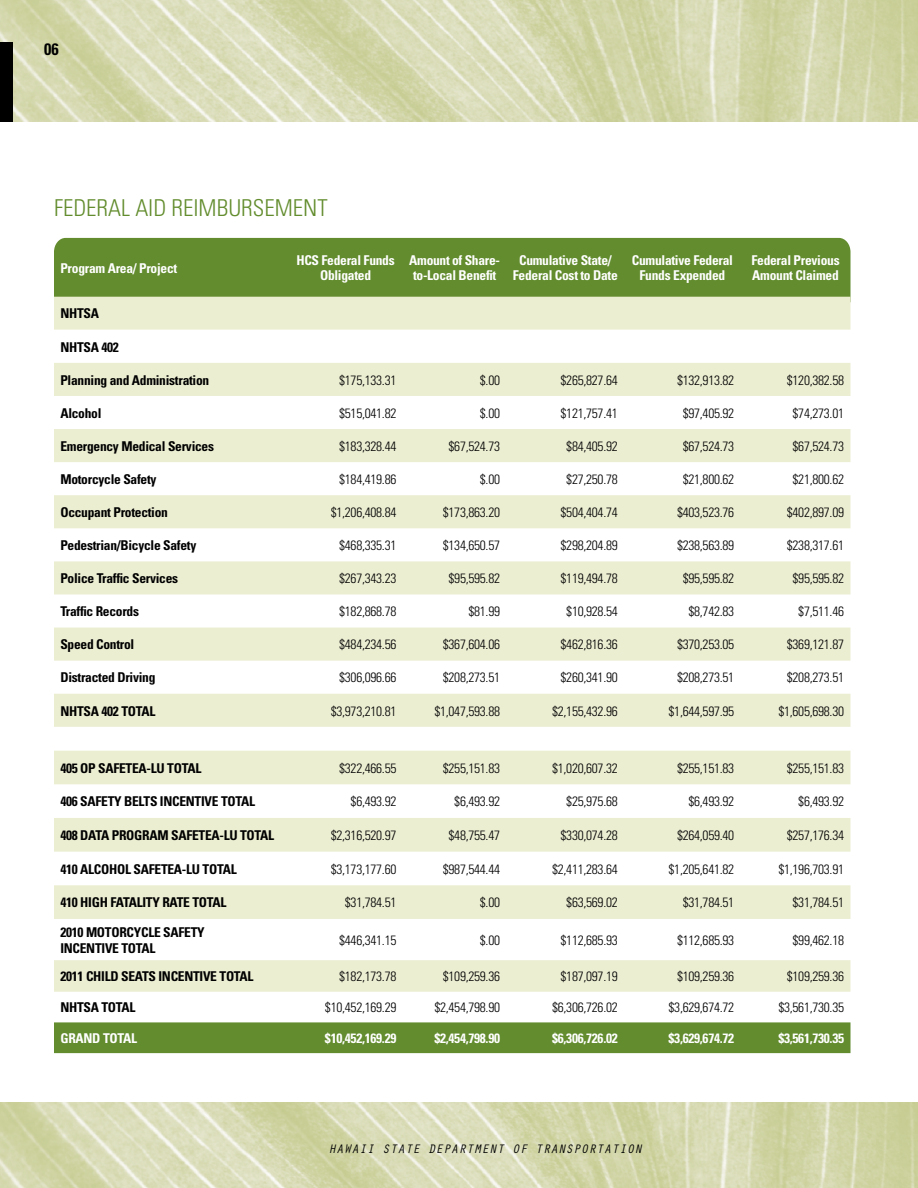
<style>
.page{position:relative;width:918px;height:1188px;background:#fff}
.page>*{position:absolute;margin:0;border:0;box-sizing:border-box;transform-origin:0 0}
.t1{font:300 condensed 23.25px "Univers";color:#628c2d}
.t2{font:700 condensed 16.5px "Univers";color:#000}
.t3{font:300 condensed 13.5px "Univers";letter-spacing:-.02em;color:#000}
.t4{font:700 condensed 13.5px/16.2px "Univers";letter-spacing:-.02em;color:#000}
.t5{font:700 condensed 13.5px/15px "Univers";letter-spacing:-.02em;color:#fff;text-align:center}
.t6{font:italic 12.75px "Orator Std";color:#000}
</style>
<div class="page">
<img style="left:0;top:0;width:918px;height:122px">
<img style="left:0;top:1102px;width:918px;height:86px">
<svg style="left:917px;top:13px;width:1px;height:109px"></svg>
<div style="left:54px;top:238px;width:796px;height:59px;background:#628c2d"></div>
<div style="left:0;top:42px;width:13px;height:80px;background:#000"></div>
<div style="left:54px;top:297px;width:796px;height:33px;background:#eceed2"></div>
<svg style="left:54px;top:363px;width:796px;height:629px;fill:#eceed2"></svg>
<div style="left:54px;top:1022px;width:796px;height:31px;background:#628c2d"></div>
<p class="t2" style="left:44px;top:39px;width:16px">06</p>
<h1 class="t1" style="left:54px;top:194px;width:275px">FEDERAL AID REIMBURSEMENT</h1>
<p class="t5" style="left:60px;top:260px;width:118px">Program Area/ Project</p>
<p class="t5" style="left:296px;top:253px;width:100px">HCS Federal Funds<br>Obligated</p>
<p class="t5" style="left:409px;top:253px;width:92px;text-align:left">Amount of Share&shy;to-Local Benefit</p>
<p class="t5" style="left:513px;top:253px;width:106px">Cumulative State/<br>Federal Cost to Date</p>
<p class="t5" style="left:632px;top:253px;width:103px">Cumulative Federal<br>Funds Expended</p>
<p class="t5" style="left:751px;top:253px;width:90px;text-align:left">Federal Previous<br>Amount Claimed</p>
<p class="t4" style="left:60px;top:305px;width:40px">NHTSA</p>
<p class="t4" style="left:60px;top:338px;width:60px">NHTSA 402</p>
<p class="t4" style="left:60px;top:372px;width:150px">Planning and Administration</p>
<p class="t3" style="left:339px;top:372px;width:59px">$175,133.31</p>
<p class="t3" style="left:480px;top:372px;width:22px">$.00</p>
<p class="t3" style="left:561px;top:372px;width:59px">$265,827.64</p>
<p class="t3" style="left:677px;top:372px;width:59px">$132,913.82</p>
<p class="t3" style="left:787px;top:372px;width:59px">$120,382.58</p>
<p class="t4" style="left:60px;top:405px;width:43px">Alcohol</p>
<p class="t3" style="left:339px;top:405px;width:59px">$515,041.82</p>
<p class="t3" style="left:480px;top:405px;width:22px">$.00</p>
<p class="t3" style="left:561px;top:405px;width:59px">$121,757.41</p>
<p class="t3" style="left:683px;top:405px;width:53px">$97,405.92</p>
<p class="t3" style="left:793px;top:405px;width:53px">$74,273.01</p>
<p class="t4" style="left:60px;top:438px;width:155px">Emergency Medical Services</p>
<p class="t3" style="left:339px;top:438px;width:59px">$183,328.44</p>
<p class="t3" style="left:449px;top:438px;width:53px">$67,524.73</p>
<p class="t3" style="left:566px;top:438px;width:53px">$84,405.92</p>
<p class="t3" style="left:683px;top:438px;width:53px">$67,524.73</p>
<p class="t3" style="left:793px;top:438px;width:53px">$67,524.73</p>
<p class="t4" style="left:60px;top:471px;width:98px">Motorcycle Safety</p>
<p class="t3" style="left:339px;top:471px;width:59px">$184,419.86</p>
<p class="t3" style="left:480px;top:471px;width:22px">$.00</p>
<p class="t3" style="left:566px;top:471px;width:53px">$27,250.78</p>
<p class="t3" style="left:683px;top:471px;width:53px">$21,800.62</p>
<p class="t3" style="left:793px;top:471px;width:53px">$21,800.62</p>
<p class="t4" style="left:60px;top:504px;width:109px">Occupant Protection</p>
<p class="t3" style="left:331px;top:504px;width:67px">$1,206,408.84</p>
<p class="t3" style="left:443px;top:504px;width:59px">$173,863.20</p>
<p class="t3" style="left:561px;top:504px;width:59px">$504,404.74</p>
<p class="t3" style="left:677px;top:504px;width:59px">$403,523.76</p>
<p class="t3" style="left:787px;top:504px;width:59px">$402,897.09</p>
<p class="t4" style="left:60px;top:537px;width:138px">Pedestrian/Bicycle Safety</p>
<p class="t3" style="left:339px;top:537px;width:59px">$468,335.31</p>
<p class="t3" style="left:443px;top:537px;width:59px">$134,650.57</p>
<p class="t3" style="left:561px;top:537px;width:59px">$298,204.89</p>
<p class="t3" style="left:677px;top:537px;width:59px">$238,563.89</p>
<p class="t3" style="left:787px;top:537px;width:59px">$238,317.61</p>
<p class="t4" style="left:60px;top:570px;width:119px">Police Traffic Services</p>
<p class="t3" style="left:339px;top:570px;width:59px">$267,343.23</p>
<p class="t3" style="left:449px;top:570px;width:53px">$95,595.82</p>
<p class="t3" style="left:561px;top:570px;width:59px">$119,494.78</p>
<p class="t3" style="left:683px;top:570px;width:53px">$95,595.82</p>
<p class="t3" style="left:793px;top:570px;width:53px">$95,595.82</p>
<p class="t4" style="left:60px;top:603px;width:80px">Traffic Records</p>
<p class="t3" style="left:339px;top:603px;width:59px">$182,868.78</p>
<p class="t3" style="left:468px;top:603px;width:33px">$81.99</p>
<p class="t3" style="left:566px;top:603px;width:53px">$10,928.54</p>
<p class="t3" style="left:688px;top:603px;width:47px">$8,742.83</p>
<p class="t3" style="left:798px;top:603px;width:47px">$7,511.46</p>
<p class="t4" style="left:60px;top:636px;width:76px">Speed Control</p>
<p class="t3" style="left:339px;top:637px;width:59px">$484,234.56</p>
<p class="t3" style="left:443px;top:637px;width:59px">$367,604.06</p>
<p class="t3" style="left:561px;top:637px;width:59px">$462,816.36</p>
<p class="t3" style="left:677px;top:637px;width:59px">$370,253.05</p>
<p class="t3" style="left:787px;top:637px;width:59px">$369,121.87</p>
<p class="t4" style="left:60px;top:669px;width:97px">Distracted Driving</p>
<p class="t3" style="left:339px;top:670px;width:59px">$306,096.66</p>
<p class="t3" style="left:443px;top:670px;width:59px">$208,273.51</p>
<p class="t3" style="left:561px;top:670px;width:59px">$260,341.90</p>
<p class="t3" style="left:677px;top:670px;width:59px">$208,273.51</p>
<p class="t3" style="left:787px;top:670px;width:59px">$208,273.51</p>
<p class="t4" style="left:60px;top:702px;width:97px">NHTSA 402 TOTAL</p>
<p class="t3" style="left:331px;top:703px;width:67px">$3,973,210.81</p>
<p class="t3" style="left:434px;top:703px;width:67px">$1,047,593.88</p>
<p class="t3" style="left:552px;top:703px;width:67px">$2,155,432.96</p>
<p class="t3" style="left:669px;top:703px;width:67px">$1,644,597.95</p>
<p class="t3" style="left:778px;top:703px;width:67px">$1,605,698.30</p>
<p class="t4" style="left:60px;top:760px;width:142px">405 OP SAFETEA-LU TOTAL</p>
<p class="t3" style="left:339px;top:760px;width:59px">$322,466.55</p>
<p class="t3" style="left:443px;top:760px;width:59px">$255,151.83</p>
<p class="t3" style="left:552px;top:760px;width:67px">$1,020,607.32</p>
<p class="t3" style="left:677px;top:760px;width:59px">$255,151.83</p>
<p class="t3" style="left:787px;top:760px;width:59px">$255,151.83</p>
<p class="t4" style="left:60px;top:793px;width:196px">406 SAFETY BELTS INCENTIVE TOTAL</p>
<p class="t3" style="left:351px;top:794px;width:47px">$6,493.92</p>
<p class="t3" style="left:454px;top:794px;width:47px">$6,493.92</p>
<p class="t3" style="left:566px;top:794px;width:53px">$25,975.68</p>
<p class="t3" style="left:688px;top:794px;width:47px">$6,493.92</p>
<p class="t3" style="left:798px;top:794px;width:47px">$6,493.92</p>
<p class="t4" style="left:60px;top:827px;width:215px">408 DATA PROGRAM SAFETEA-LU TOTAL</p>
<p class="t3" style="left:331px;top:827px;width:67px">$2,316,520.97</p>
<p class="t3" style="left:449px;top:827px;width:53px">$48,755.47</p>
<p class="t3" style="left:561px;top:827px;width:59px">$330,074.28</p>
<p class="t3" style="left:677px;top:827px;width:59px">$264,059.40</p>
<p class="t3" style="left:787px;top:827px;width:59px">$257,176.34</p>
<p class="t4" style="left:60px;top:861px;width:178px">410 ALCOHOL SAFETEA-LU TOTAL</p>
<p class="t3" style="left:331px;top:861px;width:67px">$3,173,177.60</p>
<p class="t3" style="left:443px;top:861px;width:59px">$987,544.44</p>
<p class="t3" style="left:552px;top:861px;width:67px">$2,411,283.64</p>
<p class="t3" style="left:669px;top:861px;width:67px">$1,205,641.82</p>
<p class="t3" style="left:778px;top:861px;width:67px">$1,196,703.91</p>
<p class="t4" style="left:60px;top:894px;width:168px">410 HIGH FATALITY RATE TOTAL</p>
<p class="t3" style="left:345px;top:895px;width:53px">$31,784.51</p>
<p class="t3" style="left:480px;top:895px;width:22px">$.00</p>
<p class="t3" style="left:566px;top:895px;width:53px">$63,569.02</p>
<p class="t3" style="left:683px;top:895px;width:53px">$31,784.51</p>
<p class="t3" style="left:793px;top:895px;width:53px">$31,784.51</p>
<p class="t4" style="left:60px;top:924px;width:146px">2010 MOTORCYCLE SAFETY<br>INCENTIVE TOTAL</p>
<p class="t3" style="left:339px;top:932px;width:59px">$446,341.15</p>
<p class="t3" style="left:480px;top:932px;width:22px">$.00</p>
<p class="t3" style="left:561px;top:932px;width:59px">$112,685.93</p>
<p class="t3" style="left:677px;top:932px;width:59px">$112,685.93</p>
<p class="t3" style="left:793px;top:932px;width:53px">$99,462.18</p>
<p class="t4" style="left:60px;top:968px;width:195px">2011 CHILD SEATS INCENTIVE TOTAL</p>
<p class="t3" style="left:339px;top:968px;width:59px">$182,173.78</p>
<p class="t3" style="left:443px;top:968px;width:59px">$109,259.36</p>
<p class="t3" style="left:561px;top:968px;width:59px">$187,097.19</p>
<p class="t3" style="left:677px;top:968px;width:59px">$109,259.36</p>
<p class="t3" style="left:787px;top:968px;width:59px">$109,259.36</p>
<p class="t4" style="left:60px;top:999px;width:77px">NHTSA TOTAL</p>
<p class="t3" style="left:325px;top:1000px;width:73px">$10,452,169.29</p>
<p class="t3" style="left:434px;top:1000px;width:67px">$2,454,798.90</p>
<p class="t3" style="left:552px;top:1000px;width:67px">$6,306,726.02</p>
<p class="t3" style="left:669px;top:1000px;width:67px">$3,629,674.72</p>
<p class="t3" style="left:778px;top:1000px;width:67px">$3,561,730.35</p>
<p class="t5" style="left:60px;top:1031px;width:78px">GRAND TOTAL</p>
<p class="t5" style="left:325px;top:1031px;width:73px">$10,452,169.29</p>
<p class="t5" style="left:434px;top:1031px;width:67px">$2,454,798.90</p>
<p class="t5" style="left:552px;top:1031px;width:67px">$6,306,726.02</p>
<p class="t5" style="left:669px;top:1031px;width:67px">$3,629,674.72</p>
<p class="t5" style="left:778px;top:1031px;width:67px">$3,561,730.35</p>
<p class="t6" style="left:328px;top:1139px;width:315px">HAWAII STATE DEPARTMENT OF TRANSPORTATION</p>
</div>
